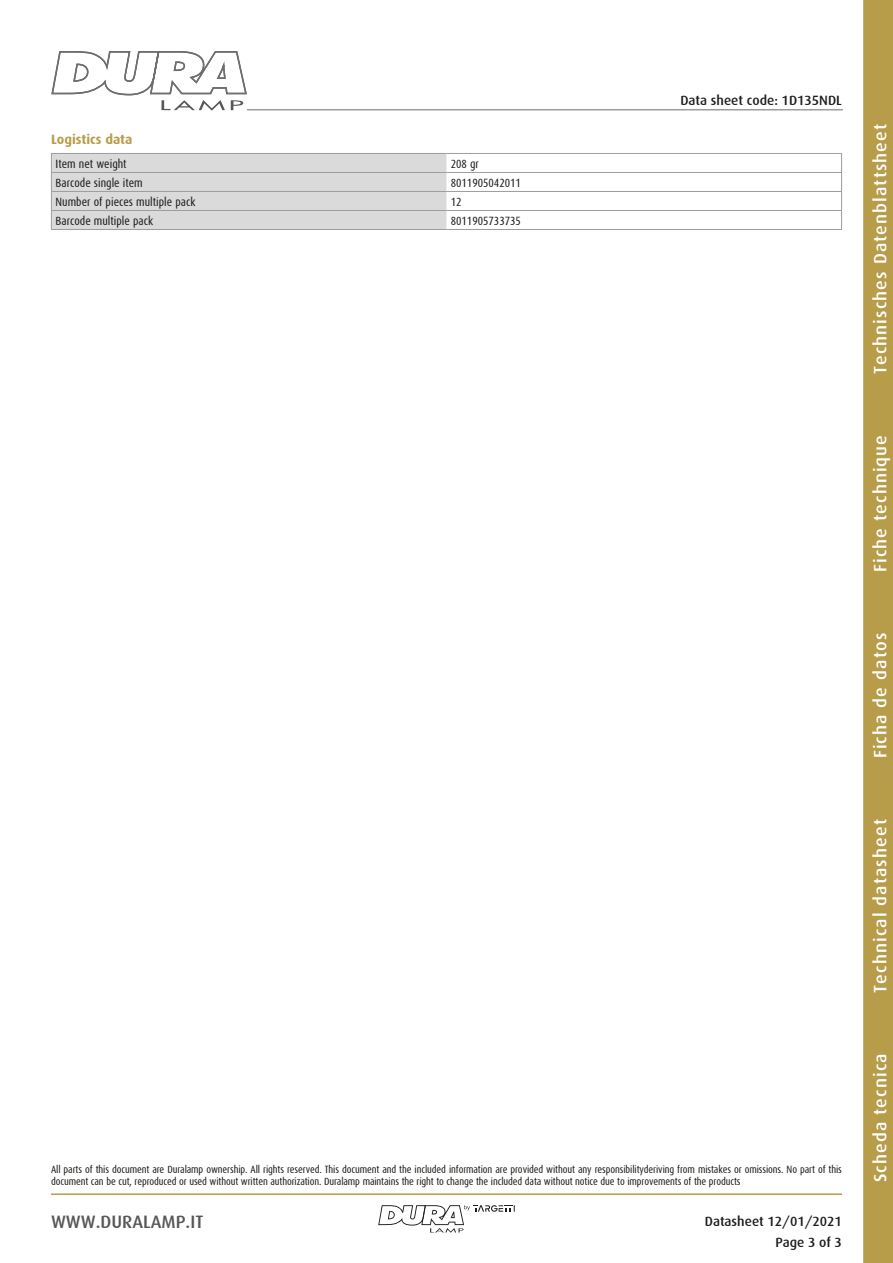
<style>
.page{position:relative;width:893px;height:1263px;background:#fff}
.page>*{position:absolute;margin:0;border:0;box-sizing:border-box;transform-origin:0 0}
.t1{font:500 18px "Dax";letter-spacing:.06em;color:#fff}
.t2{font:500 18px "Dax";color:#575756}
.t3{font:500 13.5px/21.3px "Dax";color:#1d1d1b;text-align:right}
.t4{font:700 13.5px "Dax";color:#b79c49}
.t5{font:12px "Dax Condensed";color:#1d1d1b}
.t6{font:10.5px/12px "Dax Condensed";letter-spacing:-.01em;color:#1d1d1b}
</style>
<div class="page">
<svg style="left:863px;top:0;width:30px;height:1263px;background:#b89e4d"></svg>
<hr style="left:51px;top:1193px;width:791px;height:2px;background:#b79c49">
<svg style="left:378px;top:1205px;width:137px;height:28px"></svg>
<svg style="left:51px;top:51px;width:197px;height:60px"></svg>
<hr style="left:247px;top:109px;width:596px;height:1px;background:#9d9d9c">
<hr style="left:446px;top:153px;width:396px;height:1px;background:#9d9d9c">
<hr style="left:446px;top:172px;width:396px;height:1px;background:#9d9d9c">
<hr style="left:446px;top:191px;width:396px;height:1px;background:#9d9d9c">
<hr style="left:446px;top:210px;width:396px;height:1px;background:#9d9d9c">
<svg style="left:841px;top:154px;width:1px;height:75px"></svg>
<hr style="left:446px;top:229px;width:396px;height:1px;background:#9d9d9c">
<div style="left:51px;top:153px;width:395px;height:76px;background:#dadada"></div>
<hr style="left:51px;top:229px;width:395px;height:1px;background:#9d9d9c">
<p class="t4" style="left:51px;top:132px;width:83px">Logistics data</p>
<p class="t5" style="left:56px;top:157px;width:72px">Item net weight</p>
<p class="t5" style="left:451px;top:157px;width:30px">208 gr</p>
<p class="t5" style="left:56px;top:177px;width:89px">Barcode single item</p>
<p class="t5" style="left:451px;top:177px;width:72px">8011905042011</p>
<p class="t5" style="left:56px;top:196px;width:141px">Number of pieces multiple pack</p>
<p class="t5" style="left:451px;top:196px;width:12px">12</p>
<p class="t5" style="left:56px;top:215px;width:99px">Barcode multiple pack</p>
<p class="t5" style="left:451px;top:215px;width:72px">8011905733735</p>
<p class="t3" style="left:680px;top:90px;width:163px">Data sheet code: 1D135NDL</p>
<p class="t6" style="left:51px;top:1163px;width:792px">All parts of this document are Duralamp ownership. All rights reserved. This document and the included information are provided without any responsibilityderiving from mistakes or omissions. No part of this document can be cut, reproduced or used without written authorization. Duralamp maintains the right to change the included data without notice due to improvements of the products</p>
<h1 class="t2" style="left:51px;top:1212px;width:154px">WWW.DURALAMP.IT</h1>
<p class="t3" style="left:705px;top:1211px;width:139px">Datasheet 12/01/2021<br>Page 3 of 3</p>
<h1 class="t1" style="left:870px;top:374px;width:252px;rotate:-90deg">Technisches Datenblattsheet</h1>
<h1 class="t1" style="left:870px;top:572px;width:139px;rotate:-90deg">Fiche technique</h1>
<h1 class="t1" style="left:870px;top:758px;width:127px;rotate:-90deg">Ficha de datos</h1>
<h1 class="t1" style="left:870px;top:993px;width:175px;rotate:-90deg">Technical datasheet</h1>
<h1 class="t1" style="left:870px;top:1182px;width:130px;rotate:-90deg">Scheda tecnica</h1>
</div>
